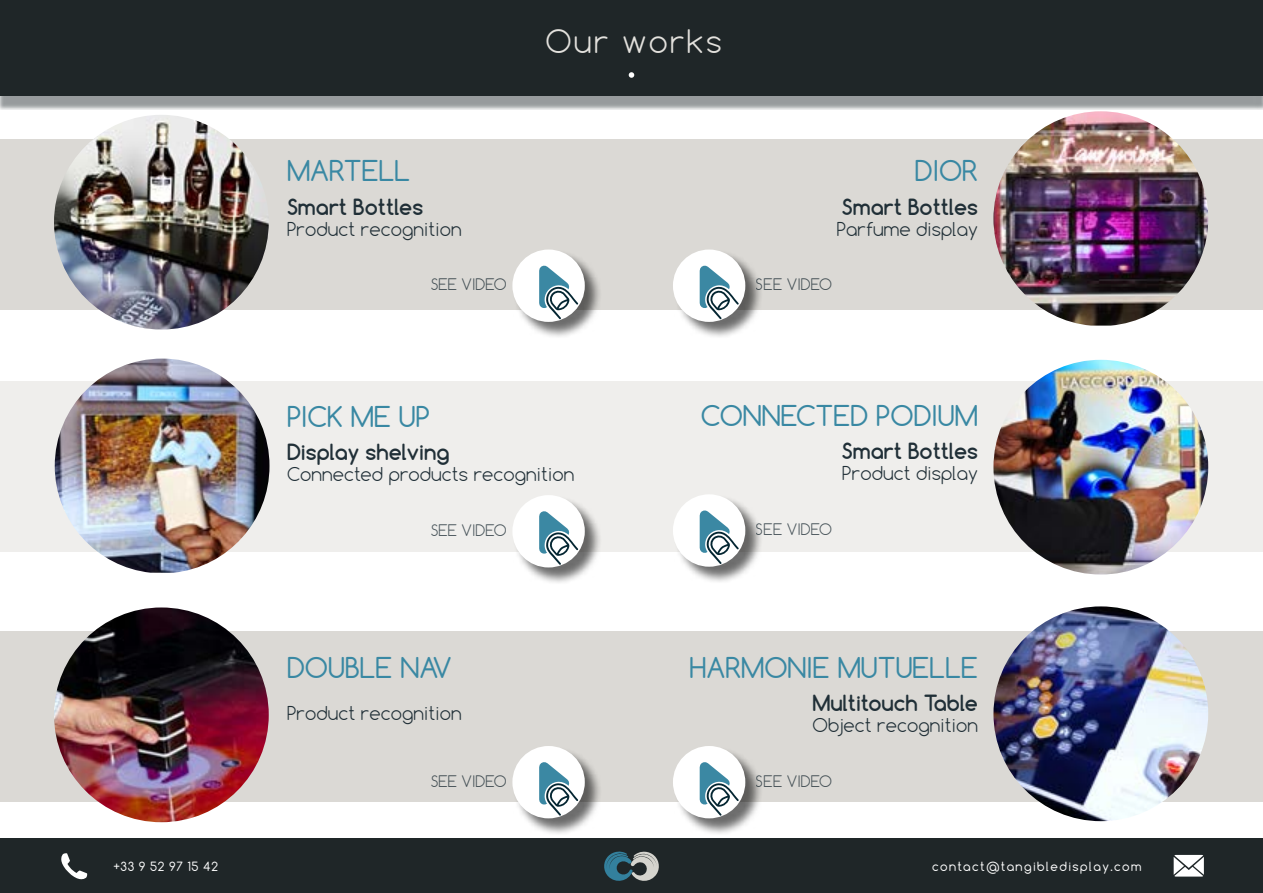
<style>
.page{position:relative;width:1263px;height:893px;background:#fff}
.page>*{position:absolute;margin:0;border:0;box-sizing:border-box;transform-origin:0 0}
.texte{font:300 30.45px "Comfortaa";letter-spacing:.08em;color:#e3e1dd}
.Style_de_paragraphe{font:27px "Comfortaa";color:#3988a3}
.Style_de_paragraphe-2{font:700 21px "Comfortaa";color:#202f37}
.t1{font:300 18px "Comfortaa";letter-spacing:.005em;color:#202f37}
.t2{font:300 15px "Comfortaa";color:#202f37}
.t3{font:12px "Comfortaa";letter-spacing:.12em;color:#fff}
</style>
<div class="page">
<div style="left:0;top:631px;width:1263px;height:170px;background:#d8d6d1"></div>
<div style="left:0;top:139px;width:1263px;height:170px;background:#d8d6d1"></div>
<div style="left:0;top:381px;width:1263px;height:170px;background:#efeeec"></div>
<div style="left:513px;top:251px;width:89px;height:88px;background:#000;opacity:.58"></div>
<div style="left:512px;top:250px;width:73px;height:72px;background:#fff;border-radius:50%"></div>
<svg style="left:530px;top:256px;width:52px;height:68px"></svg>
<div style="left:674px;top:251px;width:88px;height:88px;background:#000;opacity:.58"></div>
<div style="left:673px;top:250px;width:72px;height:72px;background:#fff;border-radius:50%"></div>
<svg style="left:690px;top:256px;width:53px;height:68px"></svg>
<div style="left:674px;top:495px;width:88px;height:89px;background:#000;opacity:.58"></div>
<div style="left:673px;top:494px;width:72px;height:73px;background:#fff;border-radius:50%"></div>
<svg style="left:690px;top:501px;width:53px;height:68px"></svg>
<div style="left:674px;top:747px;width:88px;height:89px;background:#000;opacity:.58"></div>
<div style="left:673px;top:746px;width:72px;height:72px;background:#fff;border-radius:50%"></div>
<svg style="left:690px;top:753px;width:53px;height:68px"></svg>
<div style="left:513px;top:496px;width:89px;height:89px;background:#000;opacity:.58"></div>
<div style="left:512px;top:495px;width:73px;height:72px;background:#fff;border-radius:50%"></div>
<svg style="left:530px;top:502px;width:52px;height:68px"></svg>
<div style="left:513px;top:747px;width:89px;height:89px;background:#000;opacity:.58"></div>
<div style="left:512px;top:746px;width:73px;height:72px;background:#fff;border-radius:50%"></div>
<svg style="left:530px;top:753px;width:52px;height:68px"></svg>
<img style="left:54px;top:115px;width:215px;height:215px;border-radius:107px">
<img style="left:55px;top:359px;width:214px;height:214px">
<img style="left:993px;top:360px;width:215px;height:214px;border-radius:107px">
<img style="left:993px;top:606px;width:215px;height:215px;border-radius:107px">
<img style="left:993px;top:111px;width:215px;height:215px">
<img style="left:54px;top:607px;width:215px;height:215px;border-radius:107px">
<div style="left:0;top:6px;width:1263px;height:104px;background:#172125;opacity:.45"></div>
<div style="left:0;top:0;width:1263px;height:96px;background:#1f2628"></div>
<div style="left:0;top:839px;width:1263px;height:54px;background:#1f2628"></div>
<svg style="left:604px;top:851px;width:55px;height:30px"></svg>
<svg style="left:1174px;top:855px;width:30px;height:22px"></svg>
<svg style="left:61px;top:853px;width:26px;height:27px"></svg>
<svg style="left:629px;top:72px;width:5px;height:6px"></svg>
<p class="texte" style="left:545px;top:22px;width:178px">Our works</p>
<p class="Style_de_paragraphe" style="left:287px;top:154px;width:125px">MARTELL</p>
<p class="Style_de_paragraphe" style="left:915px;top:154px;width:65px">DIOR</p>
<p class="Style_de_paragraphe-2" style="left:287px;top:193px;width:138px">Smart Bottles</p>
<p class="t1" style="left:287px;top:217px;width:176px">Product recognition</p>
<p class="Style_de_paragraphe-2" style="left:842px;top:193px;width:138px">Smart Bottles</p>
<p class="t1" style="left:837px;top:217px;width:143px">Parfume display</p>
<p class="t2" style="left:431px;top:275px;width:78px">SEE VIDEO</p>
<p class="t2" style="left:756px;top:275px;width:78px">SEE VIDEO</p>
<p class="Style_de_paragraphe" style="left:287px;top:400px;width:144px">PICK ME UP</p>
<p class="Style_de_paragraphe" style="left:701px;top:399px;width:279px">CONNECTED PODIUM</p>
<p class="Style_de_paragraphe-2" style="left:287px;top:439px;width:164px">Display shelving</p>
<p class="t1" style="left:287px;top:463px;width:289px">Connected products recognition</p>
<p class="Style_de_paragraphe-2" style="left:842px;top:438px;width:138px">Smart Bottles</p>
<p class="t1" style="left:842px;top:462px;width:137px">Product display</p>
<p class="t2" style="left:431px;top:520px;width:78px">SEE VIDEO</p>
<p class="t2" style="left:756px;top:520px;width:78px">SEE VIDEO</p>
<p class="Style_de_paragraphe" style="left:287px;top:650px;width:166px">DOUBLE NAV</p>
<p class="Style_de_paragraphe" style="left:689px;top:650px;width:290px">HARMONIE MUTUELLE</p>
<p class="t1" style="left:287px;top:702px;width:176px">Product recognition</p>
<p class="Style_de_paragraphe-2" style="left:812px;top:690px;width:167px">Multitouch Table</p>
<p class="t1" style="left:813px;top:714px;width:167px">Object recognition</p>
<p class="t2" style="left:431px;top:771px;width:78px">SEE VIDEO</p>
<p class="t2" style="left:756px;top:771px;width:78px">SEE VIDEO</p>
<p class="t3" style="left:113px;top:859px;width:106px">+33 9 52 97 15 42</p>
<p class="t3" style="left:932px;top:859px;width:211px">contact@tangibledisplay.com</p>
</div>
